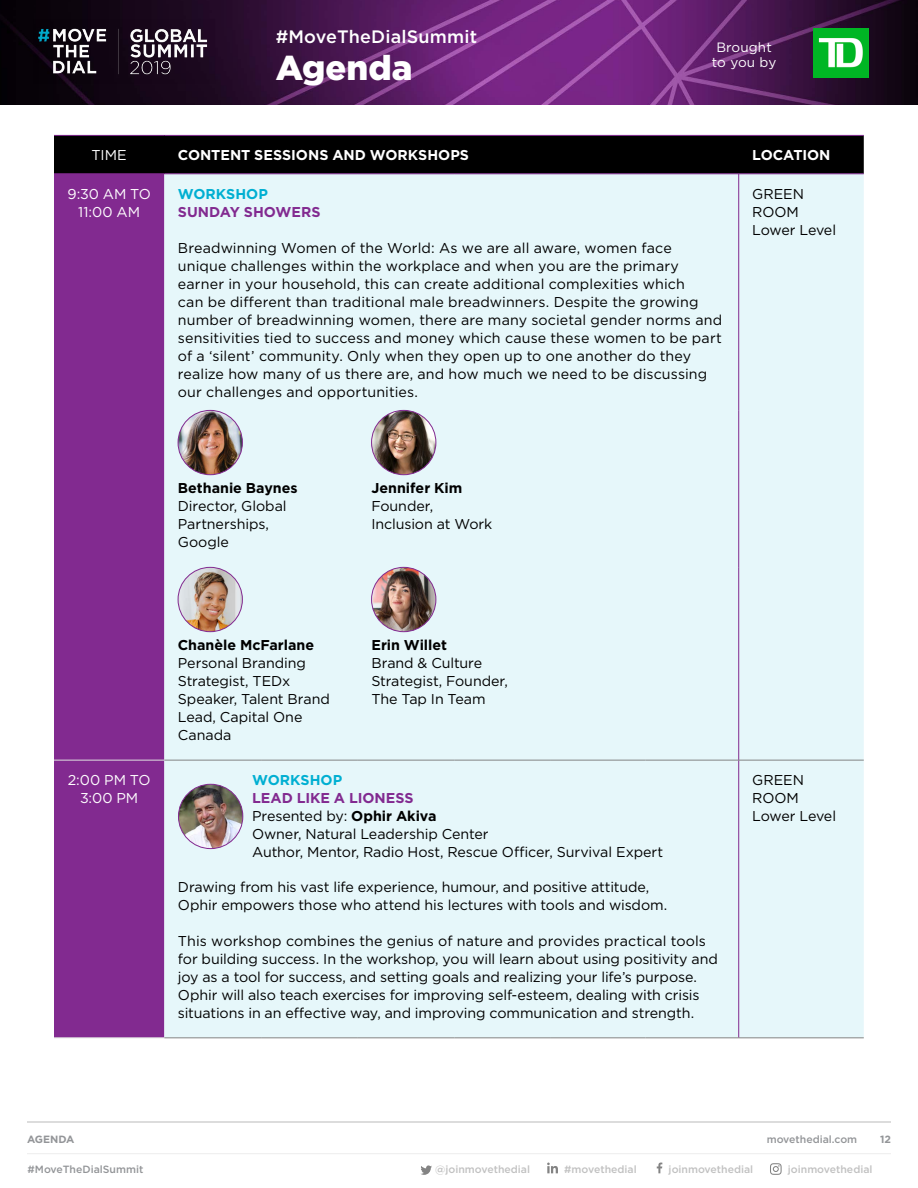
<style>
.page{position:relative;width:918px;height:1188px;background:#fff}
.page>*{position:absolute;margin:0;border:0;box-sizing:border-box;transform-origin:0 0}
.t1{font:900 34.5px "Gotham";color:#fff}
.t2{font:500 18px "Gotham";letter-spacing:.01em;color:#fff}
.t3{font:14.25px/18px "Gotham";letter-spacing:-.005em;color:#000}
.t4{font:700 14.25px "Gotham";color:#000}
.t5{font:700 14.25px "Gotham";color:#fff}
.t6{font:14.25px/18px "Gotham";letter-spacing:-.005em;color:#fff;text-align:center}
.t7{font:700 14.25px "Gotham";color:#00afd2}
.t8{font:700 14.25px "Gotham";color:#822a90}
.t9{font:13.5px/14.5px "Gotham";letter-spacing:.01em;color:#fff;text-align:center}
.t10{font:500 10.5px "Gotham";color:#c1c1c1}
.t11{font:500 10.5px "Gotham";color:#939598}
.t12{font:700 10.5px "Gotham";color:#939598}
.s1{font-weight:700;color:#822a90}
.s2{font-weight:700}
</style>
<div class="page">
<svg style="left:421px;top:1165px;width:11px;height:10px"></svg>
<svg style="left:547px;top:1163px;width:11px;height:10px"></svg>
<svg style="left:770px;top:1163px;width:12px;height:12px"></svg>
<hr style="left:27px;top:1153px;width:864px;height:1px;background:#e0e0e0">
<img style="left:0;top:0;width:918px;height:105px">
<img style="left:814px;top:29px;width:54px;height:48px">
<img style="left:34px;top:20px;width:182px;height:64px">
<svg style="left:657px;top:1163px;width:5px;height:10px"></svg>
<div style="left:54px;top:135px;width:110px;height:39px;background:#000"></div>
<div style="left:164px;top:136px;width:700px;height:38px;background:#000"></div>
<div style="left:54px;top:175px;width:110px;height:863px;background:#822a90"></div>
<div style="left:164px;top:175px;width:700px;height:863px;background:#e6f7fa"></div>
<hr style="left:739px;top:760px;width:125px;height:1px;background:#838383">
<hr style="left:739px;top:1038px;width:125px;height:1px;background:#838383">
<hr style="left:54px;top:760px;width:110px;height:1px;background:#e0e0e0">
<hr style="left:54px;top:1038px;width:110px;height:1px;background:#e0e0e0">
<hr style="left:738px;top:174px;width:1px;height:236px;background:#822a90">
<hr style="left:738px;top:760px;width:1px;height:278px;background:#822a90">
<hr style="left:738px;top:410px;width:1px;height:157px;background:#822a90">
<hr style="left:738px;top:567px;width:1px;height:193px;background:#822a90">
<hr style="left:164px;top:760px;width:97px;height:1px;background:#838383">
<hr style="left:261px;top:760px;width:97px;height:1px;background:#838383">
<hr style="left:358px;top:760px;width:97px;height:1px;background:#838383">
<hr style="left:455px;top:760px;width:95px;height:1px;background:#838383">
<hr style="left:550px;top:760px;width:96px;height:1px;background:#838383">
<hr style="left:646px;top:760px;width:93px;height:1px;background:#838383">
<hr style="left:164px;top:1038px;width:97px;height:1px;background:#838383">
<hr style="left:261px;top:1038px;width:97px;height:1px;background:#838383">
<hr style="left:358px;top:1038px;width:97px;height:1px;background:#838383">
<hr style="left:455px;top:1038px;width:95px;height:1px;background:#838383">
<hr style="left:550px;top:1038px;width:96px;height:1px;background:#838383">
<hr style="left:646px;top:1038px;width:93px;height:1px;background:#838383">
<hr style="left:54px;top:135px;width:110px;height:1px;background:#822a90">
<hr style="left:54px;top:174px;width:110px;height:1px;background:#822a90">
<hr style="left:164px;top:135px;width:97px;height:1px;background:#822a90">
<hr style="left:261px;top:135px;width:97px;height:1px;background:#822a90">
<hr style="left:358px;top:135px;width:97px;height:1px;background:#822a90">
<hr style="left:455px;top:135px;width:95px;height:1px;background:#822a90">
<hr style="left:550px;top:135px;width:96px;height:1px;background:#822a90">
<hr style="left:646px;top:135px;width:93px;height:1px;background:#822a90">
<hr style="left:164px;top:174px;width:97px;height:1px;background:#822a90">
<hr style="left:261px;top:174px;width:97px;height:1px;background:#822a90">
<hr style="left:358px;top:174px;width:97px;height:1px;background:#822a90">
<hr style="left:455px;top:174px;width:95px;height:1px;background:#822a90">
<hr style="left:550px;top:174px;width:96px;height:1px;background:#822a90">
<hr style="left:646px;top:174px;width:93px;height:1px;background:#822a90">
<hr style="left:739px;top:135px;width:125px;height:1px;background:#822a90">
<hr style="left:739px;top:174px;width:125px;height:1px;background:#822a90">
<img style="left:178px;top:410px;width:64px;height:65px;border-radius:32px">
<div style="left:178px;top:410px;width:65px;height:65px;border:1px solid #822a90;border-radius:50%"></div>
<img style="left:372px;top:410px;width:64px;height:65px;border-radius:32px">
<div style="left:371px;top:410px;width:65px;height:65px;border:1px solid #822a90;border-radius:50%"></div>
<img style="left:178px;top:567px;width:64px;height:65px;border-radius:32px">
<div style="left:178px;top:567px;width:65px;height:65px;border:1px solid #822a90;border-radius:50%"></div>
<img style="left:372px;top:567px;width:64px;height:65px;border-radius:32px">
<div style="left:371px;top:567px;width:65px;height:65px;border:1px solid #822a90;border-radius:50%"></div>
<img style="left:178px;top:784px;width:65px;height:65px;border-radius:32px">
<div style="left:178px;top:784px;width:65px;height:65px;border:1px solid #822a90;border-radius:50%"></div>
<hr style="left:27px;top:1121px;width:864px;height:2px;background:#838383">
<p class="t2" style="left:276px;top:25px;width:203px">#MoveTheDialSummit</p>
<h1 class="t1" style="left:276px;top:44px;width:138px">Agenda</h1>
<p class="t9" style="left:712px;top:40px;width:66px">Brought to you by</p>
<p class="t6" style="left:92px;top:146px;width:37px">TIME</p>
<p class="t5" style="left:178px;top:146px;width:293px">CONTENT SESSIONS AND WORKSHOPS</p>
<p class="t5" style="left:752px;top:146px;width:80px">LOCATION</p>
<p class="t6" style="left:67px;top:184px;width:85px">9:30 AM TO<br>11:00 AM</p>
<p class="t7" style="left:178px;top:184px;width:92px">WORKSHOP</p>
<p class="t3" style="left:752px;top:184px;width:85px">GREEN<br>ROOM<br>Lower Level</p>
<p class="t8" style="left:178px;top:202px;width:144px">SUNDAY SHOWERS</p>
<p class="t3" style="left:178px;top:238px;width:546px">Breadwinning Women of the World: As we are all aware, women face unique challenges within the workplace and when you are the primary earner in your household, this can create additional complexities which<br>can be different than traditional male breadwinners. Despite the growing number of breadwinning women, there are many societal gender norms and sensitivities tied to success and money which cause these women to be part of a ‘silent’ community. Only when they open up to one another do they realize how many of us there are, and how much we need to be discussing our challenges and opportunities.</p>
<p class="t4" style="left:178px;top:478px;width:121px">Bethanie Baynes</p>
<p class="t3" style="left:178px;top:497px;width:110px">Director, Global<br>Partnerships,<br>Google</p>
<p class="t4" style="left:178px;top:635px;width:138px">Chanèle McFarlane</p>
<p class="t3" style="left:178px;top:654px;width:154px">Personal Branding<br>Strategist, TEDx<br>Speaker, Talent Brand<br>Lead, Capital One<br>Canada</p>
<p class="t4" style="left:371px;top:478px;width:93px">Jennifer Kim</p>
<p class="t3" style="left:371px;top:497px;width:123px">Founder,<br>Inclusion at Work</p>
<p class="t4" style="left:371px;top:635px;width:77px">Erin Willet</p>
<p class="t3" style="left:371px;top:654px;width:138px">Brand &amp; Culture<br>Strategist, Founder,<br>The Tap In Team</p>
<p class="t6" style="left:68px;top:771px;width:84px">2:00 PM TO<br>3:00 PM</p>
<p class="t7" style="left:252px;top:771px;width:92px">WORKSHOP</p>
<p class="t3" style="left:252px;top:789px;width:413px"><span class="s1">LEAD LIKE A LIONESS<br></span>Presented by: <span class="s2">Ophir Akiva<br></span>Owner, Natural Leadership Center<br>Author, Mentor, Radio Host, Rescue Officer, Survival Expert</p>
<p class="t3" style="left:178px;top:878px;width:491px">Drawing from his vast life experience, humour, and positive attitude,<br>Ophir empowers those who attend his lectures with tools and wisdom.</p>
<p class="t3" style="left:178px;top:931px;width:542px">This workshop combines the genius of nature and provides practical tools for building success. In the workshop, you will learn about using positivity and joy as a tool for success, and setting goals and realizing your life’s purpose.<br>Ophir will also teach exercises for improving self-esteem, dealing with crisis situations in an effective way, and improving communication and strength.</p>
<p class="t3" style="left:752px;top:771px;width:85px">GREEN<br>ROOM<br>Lower Level</p>
<p class="t11" style="left:767px;top:1133px;width:92px">movethedial.com</p>
<p class="t12" style="left:27px;top:1133px;width:49px">AGENDA</p>
<p class="t12" style="left:880px;top:1133px;width:12px">12</p>
<p class="t11" style="left:28px;top:1163px;width:117px">#MoveTheDialSummit</p>
<p class="t10" style="left:435px;top:1163px;width:96px">@joinmovethedial</p>
<p class="t10" style="left:564px;top:1163px;width:74px">#movethedial</p>
<p class="t10" style="left:788px;top:1163px;width:86px">joinmovethedial</p>
<p class="t10" style="left:669px;top:1163px;width:86px">joinmovethedial</p>
</div>
